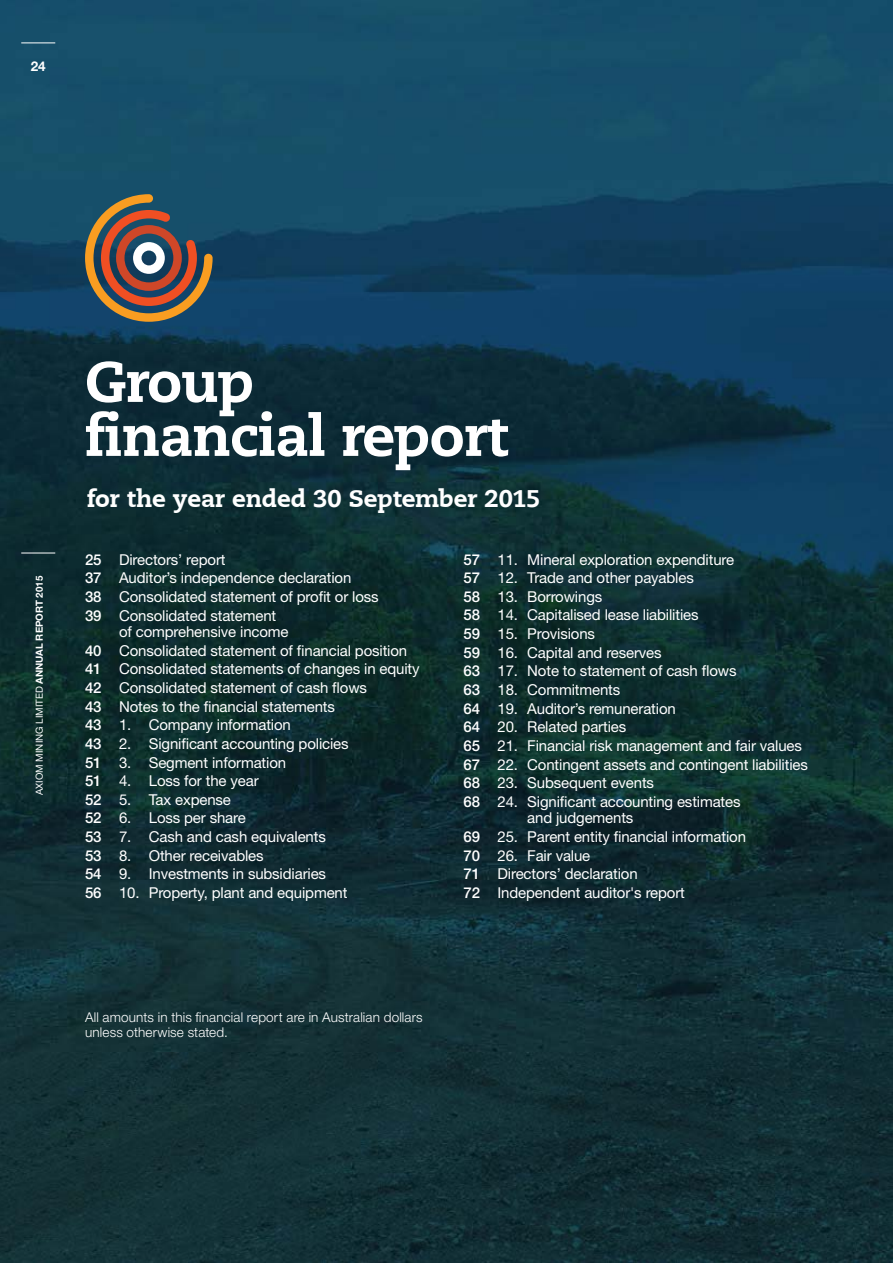
<style>
.page{position:relative;width:893px;height:1263px;background:#fff}
.page>*{position:absolute;margin:0;border:0;box-sizing:border-box;transform-origin:0 0}
.t1{font:800 57px/54px "Caecilia LT";letter-spacing:-.02em;color:#fff}
.t2{font:800 24px "Caecilia LT";letter-spacing:-.01em;color:#fff}
.t3{font:15px/18.6px "Helvetica Neue";letter-spacing:-.01em;color:#fff}
.t4{font:300 13.5px/15px "Helvetica Neue";letter-spacing:.01em;color:#fff}
.t5{font:700 13.5px "Helvetica Neue";color:#fff}
.t6{font:9.75px "Helvetica Neue";color:#fff}
.s1{font-weight:700}
.s2{font-weight:500}
</style>
<div class="page">
<img style="left:0;top:0;width:893px;height:1052px">
<img style="left:0;top:1052px;width:893px;height:211px">
<svg style="left:85px;top:194px;width:128px;height:128px"></svg>
<hr style="left:21px;top:43px;width:34px;height:1px;background:#fff">
<hr style="left:21px;top:553px;width:34px;height:1px;background:#fff">
<p class="t5" style="left:31px;top:58px;width:17px">24</p>
<p class="t6" style="left:34px;top:795px;width:221px;rotate:-90deg">AXIOM MINING LIMITED <span class="s1">ANNUAL REPORT 2015</span></p>
<h1 class="t1" style="left:85px;top:355px;width:424px">Group financial report</h1>
<h2 class="t2" style="left:87px;top:484px;width:455px">for the year ended 30 September 2015</h2>
<p class="t3" style="left:85px;top:550px;width:295px"><span class="s2">25</span> Directors’ report<br><span class="s2">37</span> Auditor’s independence declaration<br><span class="s2">38</span> Consolidated statement of profit or loss <span class="s2">39</span> Consolidated statement</p>
<p class="t3" style="left:85px;top:622px;width:336px;text-indent:34px">of comprehensive income<br><span class="s2">40</span> Consolidated statement of financial position<br><span class="s2">41</span> Consolidated statements of changes in equity<br><span class="s2">42</span> Consolidated statement of cash flows<br><span class="s2">43</span> Notes to the financial statements<br><span class="s2">43</span> 1. Company information<br><span class="s2">43</span> 2. Significant accounting policies<br><span class="s2">51</span> 3. Segment information<br><span class="s2">51</span> 4. Loss for the year<br><span class="s2">52</span> 5. Tax expense<br><span class="s2">52</span> 6. Loss per share<br><span class="s2">53</span> 7. Cash and cash equivalents<br><span class="s2">53</span> 8. Other receivables<br><span class="s2">54</span> 9. Investments in subsidiaries<br><span class="s2">56</span> 10. Property, plant and equipment</p>
<p class="t3" style="left:463px;top:550px;width:346px"><span class="s2">57</span> 11. Mineral exploration expenditure<br><span class="s2">57</span> 12. Trade and other payables<br><span class="s2">58</span> 13. Borrowings<br><span class="s2">58</span> 14. Capitalised lease liabilities<br><span class="s2">59</span> 15. Provisions<br><span class="s2">59</span> 16. Capital and reserves<br><span class="s2">63</span> 17. Note to statement of cash flows<br><span class="s2">63</span> 18. Commitments<br><span class="s2">64</span> 19. Auditor’s remuneration<br><span class="s2">64</span> 20. Related parties<br><span class="s2">65</span> 21. Financial risk management and fair values<br><span class="s2">67</span> 22. Contingent assets and contingent liabilities<br><span class="s2">68</span> 23. Subsequent events<br><span class="s2">68</span> 24. Significant accounting estimates</p>
<p class="t3" style="left:463px;top:808px;width:284px;text-indent:64px">and judgements<br><span class="s2">69</span> 25. Parent entity financial information<br><span class="s2">70</span> 26. Fair value<br><span class="s2">71</span> Directors’ declaration<br><span class="s2">72</span> Independent auditor's report</p>
<p class="t4" style="left:85px;top:1009px;width:339px">All amounts in this financial report are in Australian dollars unless otherwise stated.</p>
</div>
